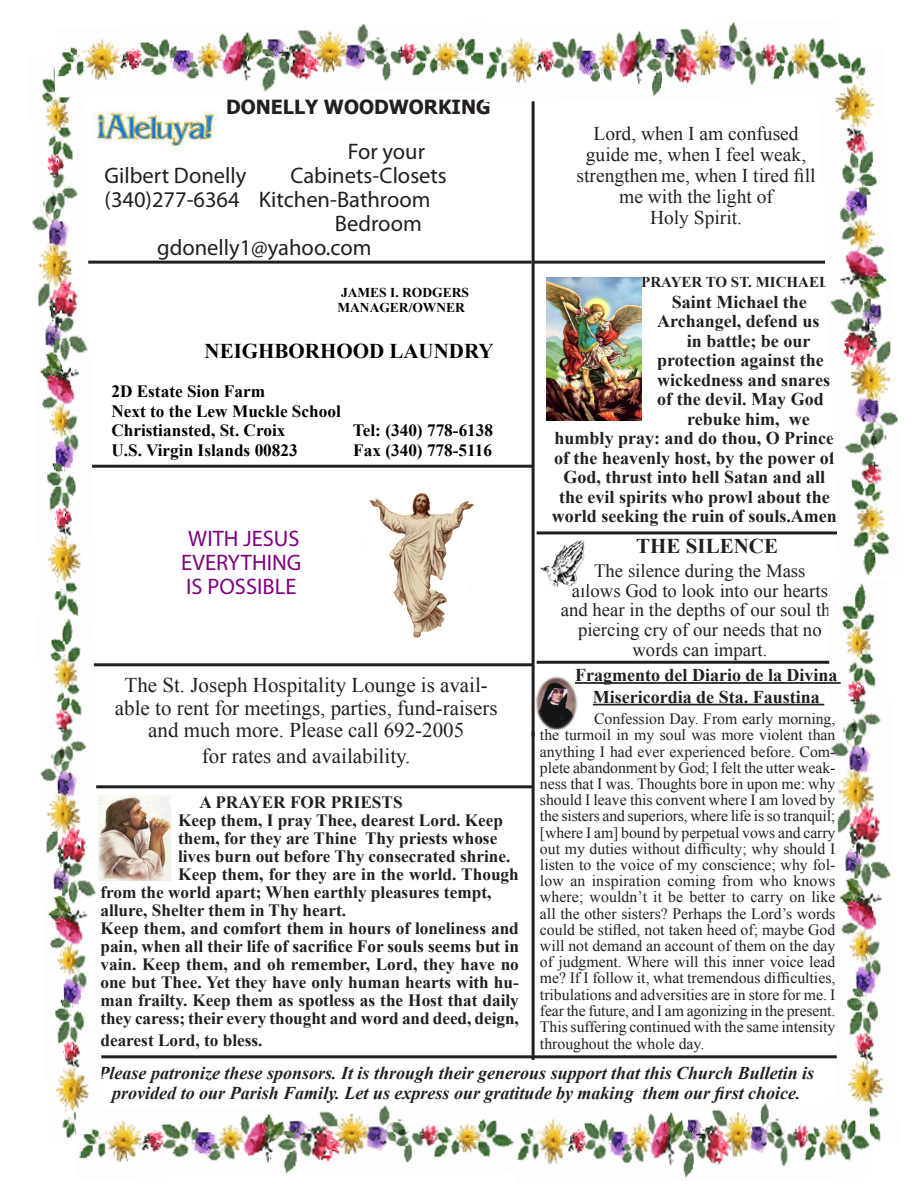
<style>
.page{position:relative;width:918px;height:1188px;background:#fff}
.page>*{position:absolute;margin:0;border:0;box-sizing:border-box;transform-origin:0 0}
.t1{font:22.5px "Myriad Pro";color:#231f20}
.t2{font:22.5px/24px "Myriad Pro";color:#800080;text-align:center}
.t3{font:21px/22.5px "Times New Roman";color:#231f20;text-align:center}
.t4{font:700 21px "Times New Roman";color:#000}
.t5{font:700 21px "Times New Roman";color:#231f20}
.t6{font:19.5px/21px "Times New Roman";color:#231f20;text-align:center}
.t7{font:700 19.5px "Tahoma";color:#231f20}
.t8{font:18.75px/19.6px "Times New Roman";color:#231f20;text-align:center}
.t9{font:700 18px/21.6px "Times New Roman";color:#231f20;text-align:center}
.t10{font:italic 700 18px/19.5px "Times New Roman";color:#231f20;text-align:center}
.t11{font:700 17.25px "Times New Roman";color:#231f20}
.t12{font:700 17.25px/19.5px "Times New Roman";color:#000}
.t13{font:15.75px/16.2px "Times New Roman";letter-spacing:-.005em;color:#231f20;text-align:justify}
.t14{font:700 15px "Times New Roman";color:#231f20}
.t15{font:700 13.5px/14.2px "Times New Roman";color:#000}
</style>
<div class="page">
<hr style="left:81px;top:1055px;width:783px;height:3px;background:#231f20">
<img style="left:547px;top:278px;width:94px;height:143px">
<hr style="left:532px;top:81px;width:3px;height:655px;background:#231f20">
<hr style="left:66px;top:465px;width:466px;height:3px;background:#231f20">
<hr style="left:78px;top:261px;width:454px;height:3px;background:#231f20">
<hr style="left:46px;top:663px;width:487px;height:3px;background:#231f20">
<hr style="left:537px;top:531px;width:327px;height:3px;background:#231f20">
<hr style="left:532px;top:731px;width:3px;height:329px;background:#231f20">
<hr style="left:533px;top:261px;width:331px;height:3px;background:#231f20">
<img style="left:103px;top:795px;width:69px;height:85px">
<hr style="left:54px;top:785px;width:478px;height:3px;background:#231f20">
<hr style="left:537px;top:661px;width:327px;height:3px;background:#231f20">
<img style="left:540px;top:540px;width:45px;height:47px">
<img style="left:816px;top:52px;width:82px;height:524px">
<img style="left:828px;top:583px;width:63px;height:559px">
<img style="left:31px;top:68px;width:64px;height:548px">
<img style="left:40px;top:618px;width:63px;height:520px">
<img style="left:54px;top:23px;width:429px;height:75px">
<img style="left:483px;top:22px;width:356px;height:80px">
<img style="left:517px;top:1101px;width:354px;height:77px">
<img style="left:76px;top:1103px;width:438px;height:71px">
<img style="left:369px;top:493px;width:105px;height:145px">
<img style="left:93px;top:102px;width:125px;height:55px">
<img style="left:536px;top:676px;width:42px;height:54px">
<hr style="left:575px;top:682px;width:266px;height:2px;background:#231f20">
<hr style="left:593px;top:704px;width:231px;height:1px;background:#231f20">
<p class="t7" style="left:226px;top:94px;width:266px">DONELLY WOODWORKING</p>
<h1 class="t1" style="left:348px;top:138px;width:79px">For your</h1>
<h1 class="t1" style="left:105px;top:162px;width:143px">Gilbert Donelly</h1>
<h1 class="t1" style="left:290px;top:162px;width:158px">Cabinets-Closets</h1>
<h1 class="t1" style="left:105px;top:186px;width:327px">(340)277-6364 Kitchen-Bathroom</h1>
<h1 class="t1" style="left:335px;top:210px;width:88px">Bedroom</h1>
<h1 class="t1" style="left:157px;top:234px;width:216px">gdonelly1@yahoo.com</h1>
<p class="t15" style="left:337px;top:285px;width:133px">JAMES I. RODGERS<br>MANAGER/OWNER</p>
<h2 class="t4" style="left:205px;top:337px;width:291px">NEIGHBORHOOD LAUNDRY</h2>
<p class="t12" style="left:111px;top:381px;width:231px">2D Estate Sion Farm<br>Next to the Lew Muckle School<br>Christiansted, St. Croix</p>
<p class="t12" style="left:353px;top:420px;width:142px">Tel: (340) 778-6138</p>
<p class="t12" style="left:111px;top:440px;width:188px">U.S. Virgin Islands 00823</p>
<p class="t12" style="left:353px;top:440px;width:140px">Fax (340) 778-5116</p>
<h1 class="t2" style="left:181px;top:526px;width:122px">WITH JESUS<br>EVERYTHING<br>IS POSSIBLE</h1>
<h2 class="t3" style="left:115px;top:674px;width:384px">The St. Joseph Hospitality Lounge is avail&shy;able to rent for meetings, parties, fund-raisers and much more. Please call 692-2005</h2>
<h2 class="t3" style="left:202px;top:744px;width:210px">for rates and availability.</h2>
<p class="t11" style="left:200px;top:791px;width:205px">A PRAYER FOR PRIESTS</p>
<p class="t11" style="left:178px;top:809px;width:327px">Keep them, I pray Thee, dearest Lord. Keep</p>
<p class="t11" style="left:178px;top:827px;width:321px">them, for they are Thine Thy priests whose</p>
<p class="t11" style="left:178px;top:845px;width:334px">lives burn out before Thy consecrated shrine.</p>
<p class="t11" style="left:178px;top:863px;width:342px">Keep them, for they are in the world. Though</p>
<p class="t11" style="left:100px;top:881px;width:392px">from the world apart; When earthly pleasures tempt,</p>
<p class="t11" style="left:100px;top:899px;width:247px">allure, Shelter them in Thy heart.</p>
<p class="t11" style="left:100px;top:917px;width:420px">Keep them, and comfort them in hours of loneliness and</p>
<p class="t11" style="left:100px;top:935px;width:420px">pain, when all their life of sacrifice For souls seems but in</p>
<p class="t11" style="left:100px;top:953px;width:420px">vain. Keep them, and oh remember, Lord, they have no</p>
<p class="t11" style="left:100px;top:971px;width:420px">one but Thee. Yet they have only human hearts with hu-</p>
<p class="t11" style="left:100px;top:989px;width:420px">man frailty. Keep them as spotless as the Host that daily</p>
<p class="t11" style="left:100px;top:1007px;width:420px">they caress; their every thought and word and deed, deign,</p>
<p class="t11" style="left:100px;top:1028px;width:164px">dearest Lord, to bless.</p>
<p class="t6" style="left:577px;top:123px;width:240px">Lord, when I am confused guide me, when I feel weak, strengthen me, when I tired fill me with the light of<br>Holy Spirit.</p>
<p class="t14" style="left:641px;top:272px;width:189px">PRAYER TO ST. MICHAEL</p>
<p class="t9" style="left:672px;top:291px;width:137px">Saint Michael the</p>
<p class="t9" style="left:657px;top:310px;width:164px">Archangel, defend us</p>
<p class="t9" style="left:687px;top:330px;width:125px">in battle; be our</p>
<p class="t9" style="left:657px;top:349px;width:168px">protection against the</p>
<p class="t9" style="left:657px;top:369px;width:174px">wickedness and snares</p>
<p class="t9" style="left:657px;top:388px;width:168px">of the devil. May God</p>
<p class="t9" style="left:687px;top:408px;width:124px">rebuke him, we</p>
<p class="t9" style="left:555px;top:427px;width:281px">humbly pray: and do thou, O Prince</p>
<p class="t9" style="left:554px;top:447px;width:282px">of the heavenly host, by the power of</p>
<p class="t9" style="left:564px;top:466px;width:263px">God, thrust into hell Satan and all</p>
<p class="t9" style="left:559px;top:485px;width:272px">the evil spirits who prowl about the</p>
<p class="t9" style="left:552px;top:505px;width:287px">world seeking the ruin of souls.Amen</p>
<h2 class="t5" style="left:636px;top:531px;width:143px">THE SILENCE</h2>
<p class="t8" style="left:561px;top:561px;width:280px">The silence during the Mass<br>allows God to look into our hearts and hear in the depths of our soul the piercing cry of our needs that no words can impart.</p>
<p class="t9" style="left:575px;top:664px;width:264px">Fragmento del Diario de la Divina<br>Misericordia de Sta. Faustina</p>
<p class="t13" style="left:540px;top:710px;width:297px;text-indent:54px">Confession Day. From early morning, the turmoil in my soul was more violent than anything I had ever experienced before. Com&shy;plete abandonment by God; I felt the utter weak&shy;ness that I was. Thoughts bore in upon me: why should I leave this convent where I am loved by the sisters and superiors, where life is so tranquil; [where I am] bound by perpetual vows and carry out my duties without difficulty; why should I listen to the voice of my conscience; why fol&shy;low an inspiration coming from who knows where; wouldn’t it be better to carry on like all the other sisters? Perhaps the Lord’s words could be stifled, not taken heed of; maybe God will not demand an account of them on the day of judgment. Where will this inner voice lead me? If I follow it, what tremendous difficulties, tribulations and adversities are in store for me. I fear the future, and I am agonizing in the present.<br>This suffering continued with the same intensity throughout the whole day.</p>
<p class="t10" style="left:99px;top:1063px;width:717px">Please patronize these sponsors. It is through their generous support that this Church Bulletin is provided to our Parish Family. Let us express our gratitude by making them our first choice.</p>
</div>
